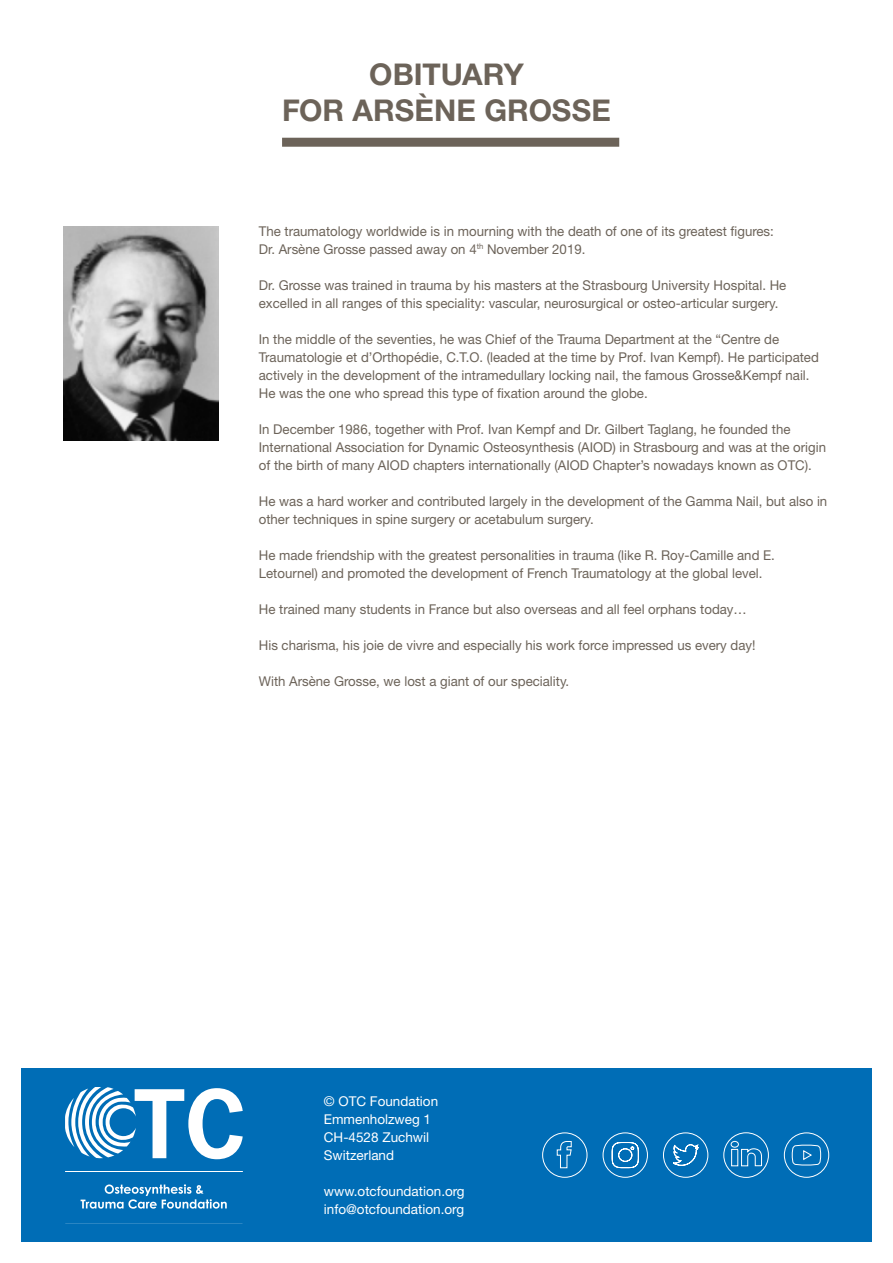
<style>
.page{position:relative;width:893px;height:1263px;background:#fff}
.page>*{position:absolute;margin:0;border:0;box-sizing:border-box;transform-origin:0 0}
.Haupt_Titel{font:700 30px/36px "Helvetica Neue LT Std";color:#6c6359;text-align:center}
._00-Grundtext{font:13.5px/18px "Helvetica Neue LT Std";color:#6c6359}
.t1{font:13.5px "Helvetica Neue LT Std";color:#fff}
</style>
<div class="page">
<div style="left:21px;top:1068px;width:851px;height:174px;background:#006db6"></div>
<svg style="left:66px;top:1088px;width:176px;height:71px"></svg>
<hr style="left:65px;top:1171px;width:178px;height:1px;background:#fff">
<svg style="left:81px;top:1184px;width:146px;height:25px"></svg>
<div style="left:64px;top:1086px;width:180px;height:138px;border:1px solid #006db6"></div>
<svg style="left:542px;top:1132px;width:46px;height:46px"></svg>
<svg style="left:602px;top:1132px;width:46px;height:46px"></svg>
<svg style="left:663px;top:1132px;width:46px;height:46px"></svg>
<svg style="left:723px;top:1132px;width:46px;height:46px"></svg>
<svg style="left:783px;top:1132px;width:47px;height:46px"></svg>
<div style="left:282px;top:138px;width:337px;height:9px;background:#6c6359"></div>
<img style="left:64px;top:226px;width:155px;height:214px">
<p class="Haupt_Titel" style="left:282px;top:56px;width:330px">OBITUARY<br>FOR ARSÈNE GROSSE</p>
<p class="_00-Grundtext" style="left:259px;top:222px;width:517px">The traumatology worldwide is in mourning with the death of one of its greatest figures:<br>Dr. Arsène Grosse passed away on 4<sup>th</sup> November 2019.</p>
<p class="_00-Grundtext" style="left:259px;top:276px;width:529px">Dr. Grosse was trained in trauma by his masters at the Strasbourg University Hospital. He excelled in all ranges of this speciality: vascular, neurosurgical or osteo-articular surgery.</p>
<p class="_00-Grundtext" style="left:259px;top:330px;width:561px">In the middle of the seventies, he was Chief of the Trauma Department at the “Centre de Traumatologie et d’Orthopédie, C.T.O. (leaded at the time by Prof. Ivan Kempf). He participated actively in the development of the intramedullary locking nail, the famous Grosse&amp;Kempf nail.<br>He was the one who spread this type of fixation around the globe.</p>
<p class="_00-Grundtext" style="left:259px;top:420px;width:569px">In December 1986, together with Prof. Ivan Kempf and Dr. Gilbert Taglang, he founded the<br>International Association for Dynamic Osteosynthesis (AIOD) in Strasbourg and was at the origin of the birth of many AIOD chapters internationally (AIOD Chapter’s nowadays known as OTC).</p>
<p class="_00-Grundtext" style="left:259px;top:492px;width:570px">He was a hard worker and contributed largely in the development of the Gamma Nail, but also in other techniques in spine surgery or acetabulum surgery.</p>
<p class="_00-Grundtext" style="left:259px;top:546px;width:518px">He made friendship with the greatest personalities in trauma (like R. Roy-Camille and E.<br>Letournel) and promoted the development of French Traumatology at the global level.</p>
<p class="_00-Grundtext" style="left:259px;top:600px;width:489px">He trained many students in France but also overseas and all feel orphans today…</p>
<p class="_00-Grundtext" style="left:259px;top:636px;width:498px">His charisma, his joie de vivre and especially his work force impressed us every day!</p>
<p class="_00-Grundtext" style="left:259px;top:672px;width:312px">With Arsène Grosse, we lost a giant of our speciality.</p>
<p class="t1" style="left:324px;top:1093px;width:116px">© OTC Foundation</p>
<p class="t1" style="left:324px;top:1111px;width:109px">Emmenholzweg 1</p>
<p class="t1" style="left:324px;top:1129px;width:107px">CH-4528 Zuchwil</p>
<p class="t1" style="left:324px;top:1147px;width:72px">Switzerland</p>
<p class="t1" style="left:324px;top:1183px;width:142px">www.otcfoundation.org</p>
<p class="t1" style="left:324px;top:1201px;width:142px">info@otcfoundation.org</p>
</div>
